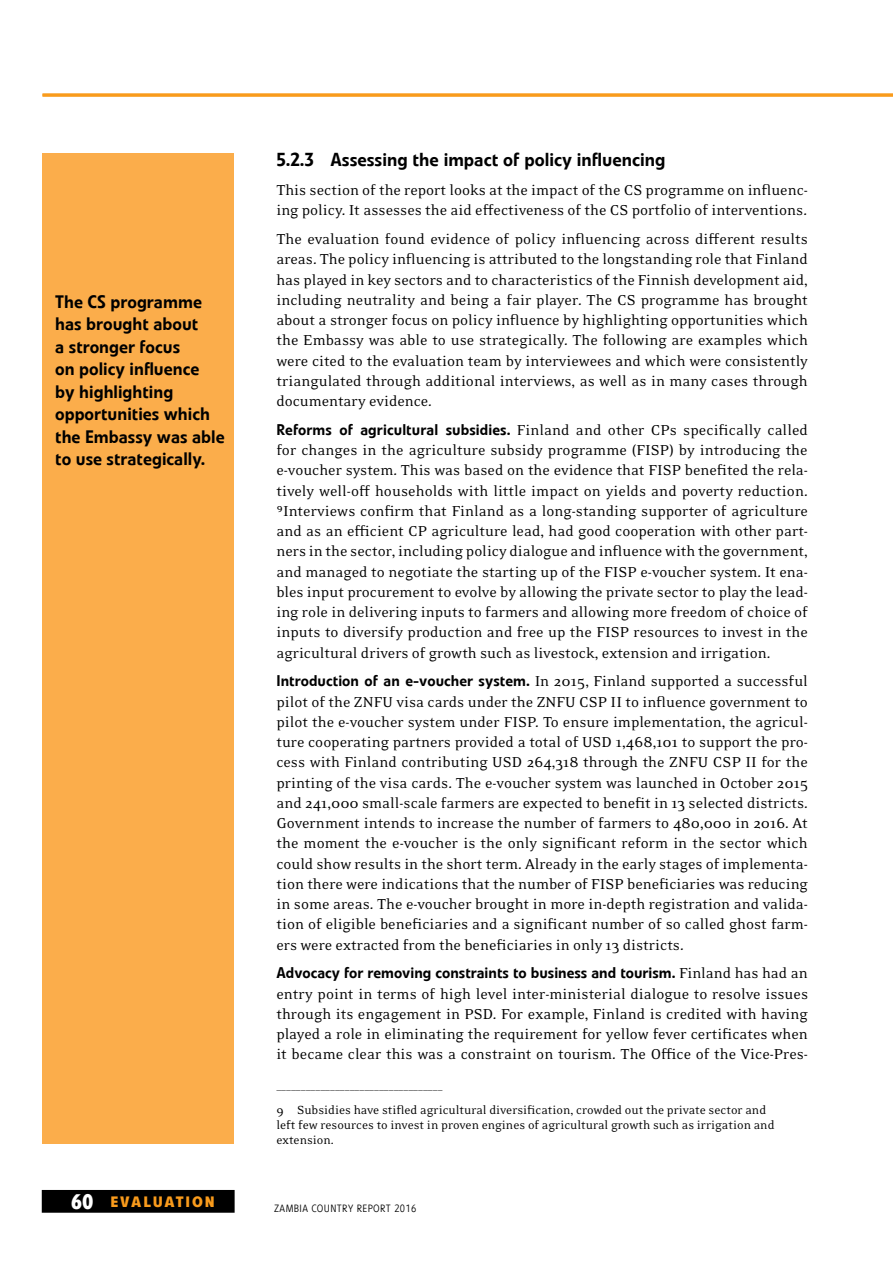
<style>
.page{position:relative;width:893px;height:1263px;background:#fff}
.page>*{position:absolute;margin:0;border:0;box-sizing:border-box;transform-origin:0 0}
._3__otsikko{font:500 18.75px "Veto Com";color:#000}
.Nosto{font:500 18px/22.5px "Veto Com";color:#000}
.Leipis__mammy{font:16.5px/20.2px "Eidetic Neo OT";color:#000;text-align:justify}
.Leipis__mammy-2{font:500 15.45px "Veto Com";color:#000}
.t1{font:700 15px "Veto Com";letter-spacing:.12em;color:#f99b1c;scale:1.05 1}
.source_teksti{font:13.5px/15px "Eidetic Neo OT";color:#000}
.t2{font:300 10.5px "Veto Com";letter-spacing:.035em;color:#000}
.s1{font-family:"Veto Com";font-weight:500;font-size:15.45px}
.s2{font-family:"Eidetic Neo OT";font-weight:400;font-size:16.5px}
.s3{font-size:21px;color:#fff}
</style>
<div class="page">
<div style="left:43px;top:1191px;width:191px;height:21px;background:#000"></div>
<div style="left:42px;top:1190px;width:193px;height:23px;border:2px solid #000"></div>
<div style="left:43px;top:153px;width:191px;height:991px;background:#fbad4b"></div>
<hr style="left:43px;top:94px;width:850px;height:3px;background:#f99b1c">
<p class="Nosto" style="left:55px;top:290px;width:171px">The CS programme has brought about<br>a stronger focus<br>on policy influence<br>by highlighting opportunities which the Embassy was able to use strategically.</p>
<p class="_3__otsikko" style="left:276px;top:148px;width:391px">5.2.3 Assessing the impact of policy influencing</p>
<p class="Leipis__mammy" style="left:276px;top:180px;width:533px">This section of the report looks at the impact of the CS programme on influenc&shy;ing policy. It assesses the aid effectiveness of the CS portfolio of interventions.</p>
<p class="Leipis__mammy" style="left:276px;top:229px;width:533px">The evaluation found evidence of policy influencing across different results areas. The policy influencing is attributed to the longstanding role that Finland has played in key sectors and to characteristics of the Finnish development aid, including neutrality and being a fair player. The CS programme has brought about a stronger focus on policy influence by highlighting opportunities which the Embassy was able to use strategically. The following are examples which were cited to the evaluation team by interviewees and which were consistently triangulated through additional interviews, as well as in many cases through documentary evidence.</p>
<p class="Leipis__mammy" style="left:276px;top:420px;width:533px"><span class="s1">Reforms of agricultural subsidies.</span> Finland and other CPs specifically called for changes in the agriculture subsidy programme (FISP) by introducing the e-voucher system. This was based on the evidence that FISP benefited the rela&shy;tively well-off households with little impact on yields and poverty reduction.<br>9Interviews confirm that Finland as a long-standing supporter of agriculture and as an efficient CP agriculture lead, had good cooperation with other part&shy;ners in the sector, including policy dialogue and influence with the government, and managed to negotiate the starting up of the FISP e-voucher system. It ena&shy;bles input procurement to evolve by allowing the private sector to play the lead&shy;ing role in delivering inputs to farmers and allowing more freedom of choice of inputs to diversify production and free up the FISP resources to invest in the agricultural drivers of growth such as livestock, extension and irrigation.</p>
<p class="Leipis__mammy" style="left:276px;top:672px;width:533px"><span class="s1">Introduction of an e-voucher system.</span> In 2015, Finland supported a successful pilot of the ZNFU visa cards under the ZNFU CSP II to influence government to pilot the e-voucher system under FISP. To ensure implementation, the agricul&shy;ture cooperating partners provided a total of USD 1,468,101 to support the pro&shy;cess with Finland contributing USD 264,318 through the ZNFU CSP II for the printing of the visa cards. The e-voucher system was launched in October 2015 and 241,000 small-scale farmers are expected to benefit in 13 selected districts.<br>Government intends to increase the number of farmers to 480,000 in 2016. At the moment the e-voucher is the only significant reform in the sector which could show results in the short term. Already in the early stages of implementa&shy;tion there were indications that the number of FISP beneficiaries was reducing in some areas. The e-voucher brought in more in-depth registration and valida&shy;tion of eligible beneficiaries and a significant number of so called ghost farm&shy;ers were extracted from the beneficiaries in only 13 districts.</p>
<p class="Leipis__mammy-2" style="left:276px;top:964px;width:533px">Advocacy for removing constraints to business and tourism. <span class="s2">Finland has had an</span></p>
<p class="Leipis__mammy" style="left:276px;top:984px;width:533px">entry point in terms of high level inter-ministerial dialogue to resolve issues through its engagement in PSD. For example, Finland is credited with having played a role in eliminating the requirement for yellow fever certificates when it became clear this was a constraint on tourism. The Office of the Vice-Pres-</p>
<p class="source_teksti" style="left:276px;top:1079px;width:168px">__________________________________</p>
<p class="source_teksti" style="left:276px;top:1103px;width:500px">9 Subsidies have stifled agricultural diversification, crowded out the private sector and left few resources to invest in proven engines of agricultural growth such as irrigation and extension.</p>
<p class="t1" style="left:71px;top:1192px;width:139px"><span class="s3">60</span> EVALUATION</p>
<p class="t2" style="left:274px;top:1202px;width:144px">ZAMBIA COUNTRY REPORT 2016</p>
</div>
